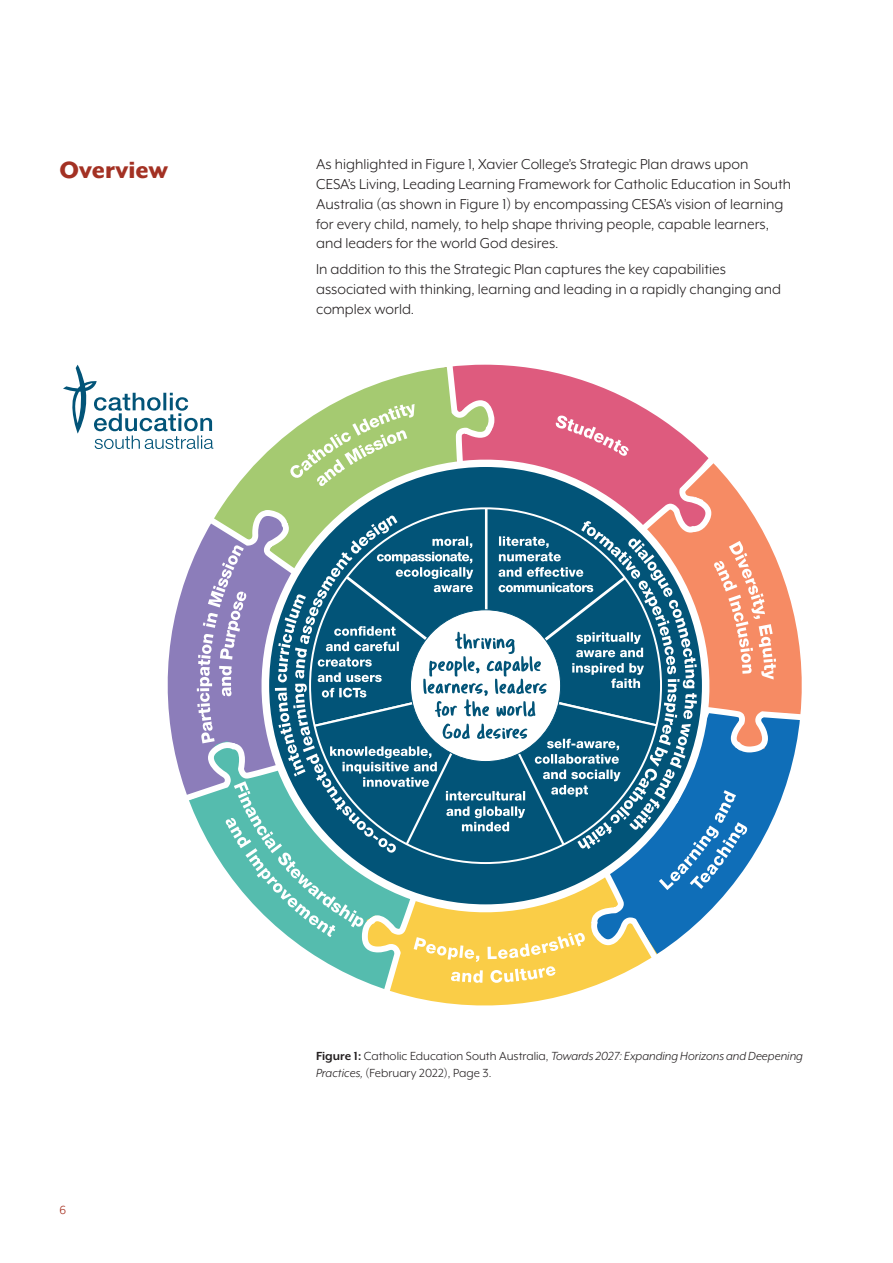
<style>
.page{position:relative;width:893px;height:1263px;background:#fff}
.page>*{position:absolute;margin:0;border:0;box-sizing:border-box;transform-origin:0 0}
.Section_Heading{font:800 27px "Mr Eaves XL Mod OT";color:#a33123}
.Body{font:16.5px/19.8px "Mr Eaves XL Mod OT";color:#231f20}
.Body-2{font:13.5px/16.2px "Mr Eaves XL Mod OT";color:#231f20}
.t1{font:13.5px "Mr Eaves XL Mod OT";color:#a12514}
.s1{font-weight:700}
.s2{font-style:italic}
</style>
<div class="page">
<svg style="left:63px;top:365px;width:739px;height:641px"></svg>
<p class="Section_Heading" style="left:60px;top:156px;width:110px">Overview</p>
<p class="Body" style="left:316px;top:154px;width:477px">As highlighted in Figure 1, Xavier College’s Strategic Plan draws upon CESA’s Living, Leading Learning Framework for Catholic Education in South Australia (as shown in Figure 1) by encompassing CESA’s vision of learning for every child, namely, to help shape thriving people, capable learners, and leaders for the world God desires.</p>
<p class="Body" style="left:316px;top:260px;width:466px">In addition to this the Strategic Plan captures the key capabilities associated with thinking, learning and leading in a rapidly changing and complex world.</p>
<p class="t1" style="left:60px;top:1203px;width:8px">6</p>
<p class="Body-2" style="left:316px;top:1048px;width:488px"><span class="s1">Figure 1:</span> Catholic Education South Australia, <span class="s2">Towards 2027: Expanding Horizons and Deepening<br>Practices,</span> (February 2022), Page 3.</p>
</div>
